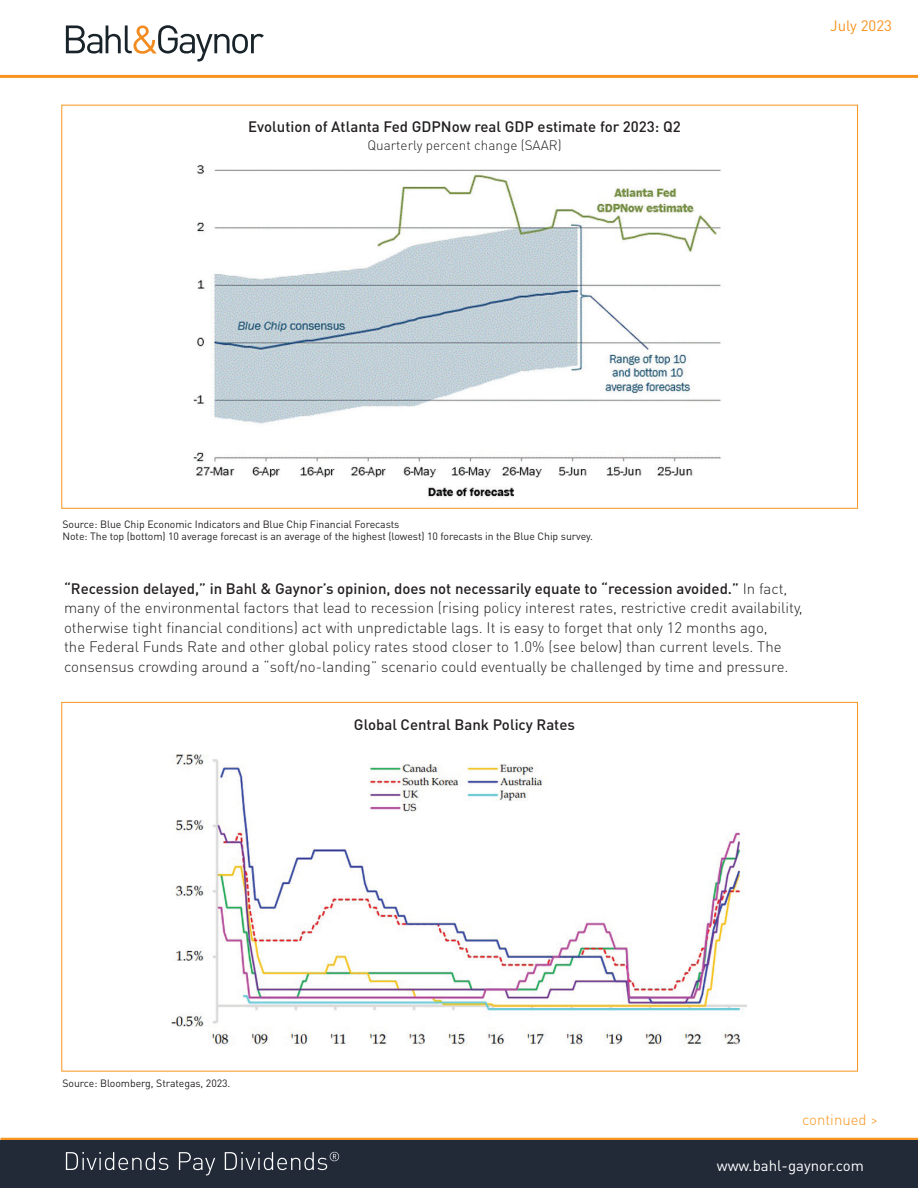
<style>
.page{position:relative;width:918px;height:1188px;background:#fff}
.page>*{position:absolute;margin:0;border:0;box-sizing:border-box;transform-origin:0 0}
.t1{font:300 15px/19.5px "DIN Pro";color:#231f20}
.t2{font:500 15px "DIN Pro";color:#231f20}
.t3{font:15px "DIN Pro";color:#fff}
.t4{font:300 15px "DIN Pro";color:#f7951f}
.t5{font:15px "DIN Pro";color:#f79420}
.t6{font:300 13.5px "DIN Pro";color:#231f20}
.t7{font:10.5px/12.6px "DIN Pro";letter-spacing:-.005em;color:#231f20}
.s1{font-weight:500}
</style>
<div class="page">
<hr style="left:1px;top:1138px;width:917px;height:3px;background:#f79420">
<div style="left:0;top:1141px;width:918px;height:47px;background:#222a38"></div>
<svg style="left:66px;top:1152px;width:102px;height:18px"></svg>
<svg style="left:179px;top:1152px;width:36px;height:23px"></svg>
<svg style="left:225px;top:1152px;width:114px;height:18px"></svg>
<hr style="left:0;top:75px;width:918px;height:3px;background:#f79420">
<svg style="left:66px;top:25px;width:198px;height:37px"></svg>
<img style="left:193px;top:165px;width:528px;height:332px">
<img style="left:172px;top:755px;width:574px;height:291px">
<p class="t2" style="left:248px;top:117px;width:434px">Evolution of Atlanta Fed GDPNow real GDP estimate for 2023: Q2</p>
<p class="t6" style="left:367px;top:136px;width:196px">Quarterly percent change (SAAR)</p>
<p class="t5" style="left:830px;top:15px;width:63px">July 2023</p>
<p class="t7" style="left:63px;top:517px;width:532px">Source: Blue Chip Economic Indicators and Blue Chip Financial Forecasts<br>Note: The top (bottom) 10 average forecast is an average of the highest (lowest) 10 forecasts in the Blue Chip survey.</p>
<p class="t1" style="left:64px;top:578px;width:740px"><span class="s1">“Recession delayed,” in Bahl &amp; Gaynor’s opinion, does not necessarily equate to “recession avoided.”</span> In fact, many of the environmental factors that lead to recession (rising policy interest rates, restrictive credit availability, otherwise tight financial conditions) act with unpredictable lags. It is easy to forget that only 12 months ago,<br>the Federal Funds Rate and other global policy rates stood closer to 1.0% (see below) than current levels. The consensus crowding around a “soft/no-landing” scenario could eventually be challenged by time and pressure.</p>
<p class="t2" style="left:354px;top:714px;width:222px">Global Central Bank Policy Rates</p>
<p class="t7" style="left:63px;top:1076px;width:169px">Source: Bloomberg, Strategas, 2023.</p>
<p class="t4" style="left:802px;top:1109px;width:78px">continued &gt;</p>
<p class="t3" style="left:717px;top:1155px;width:149px">www.bahl-gaynor.com</p>
</div>
